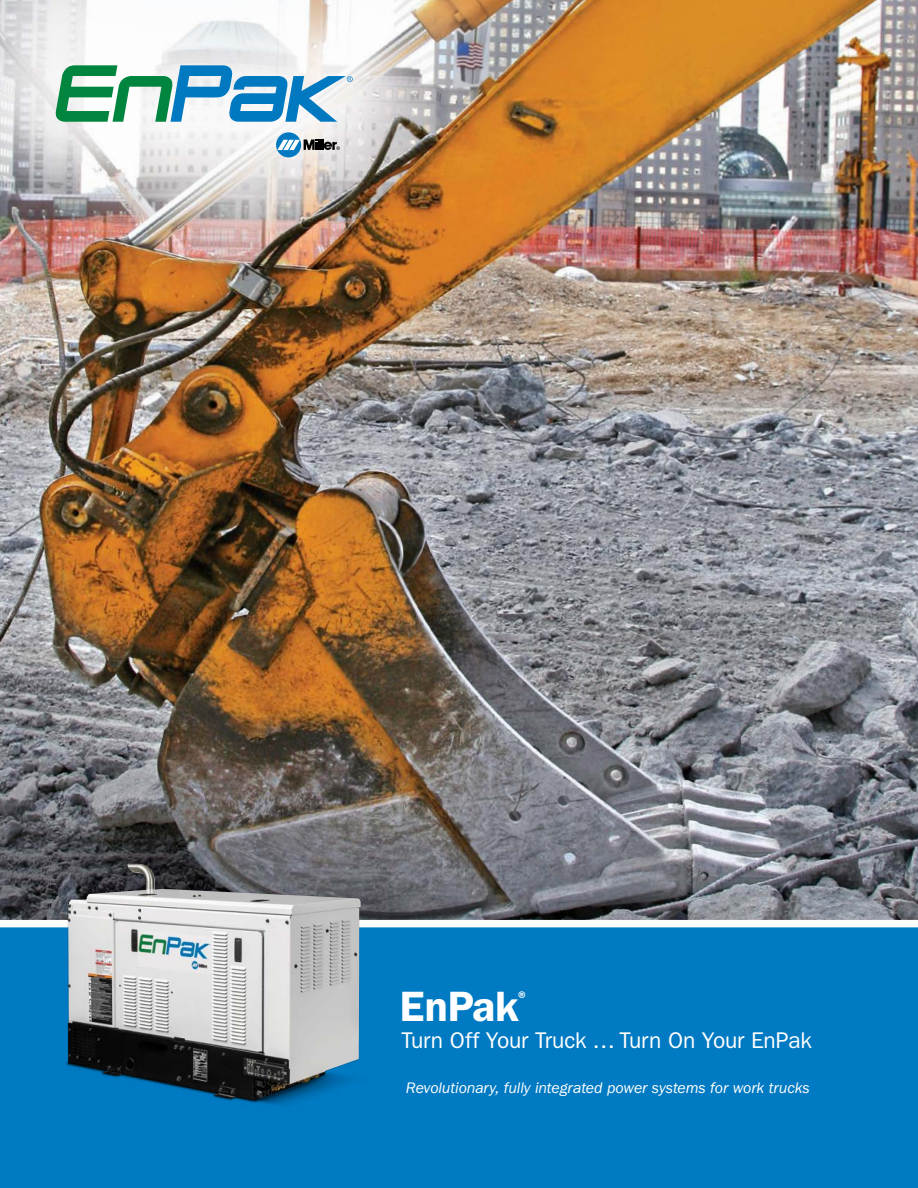
<style>
.page{position:relative;width:918px;height:1188px;background:#fff}
.page>*{position:absolute;margin:0;border:0;box-sizing:border-box;transform-origin:0 0}
.t1{font:600 42.6px "ITC Franklin Gothic Std";color:#fff}
.t2{font:22.8px "ITC Franklin Gothic Std";letter-spacing:-.01em;color:#fff}
.t3{font:italic 15.75px "ITC Franklin Gothic Std";letter-spacing:-.01em;color:#fff}
.t4{font:600 15.75px "ITC Franklin Gothic Std";color:#fff}
</style>
<div class="page">
<img style="left:0;top:0;width:918px;height:920px">
<div style="left:0;top:924px;width:918px;height:264px;background:#007ac2"></div>
<div style="left:0;top:920px;width:918px;height:7px;background:#fff"></div>
<img style="left:51px;top:853px;width:324px;height:252px">
<div style="left:276px;top:132px;width:25px;height:25px;background:#0079c1;border-radius:50%"></div>
<svg style="left:277px;top:139px;width:63px;height:11px"></svg>
<svg style="left:55px;top:65px;width:298px;height:57px"></svg>
<img style="left:68px;top:864px;width:293px;height:236px">
<h1 class="t1" style="left:400px;top:981px;width:121px">EnPak</h1>
<p class="t4" style="left:518px;top:987px;width:13px">®</p>
<h2 class="t2" style="left:401px;top:1027px;width:412px">Turn Off Your Truck … Turn On Your EnPak</h2>
<p class="t3" style="left:406px;top:1080px;width:405px">Revolutionary, fully integrated power systems for work trucks</p>
</div>
